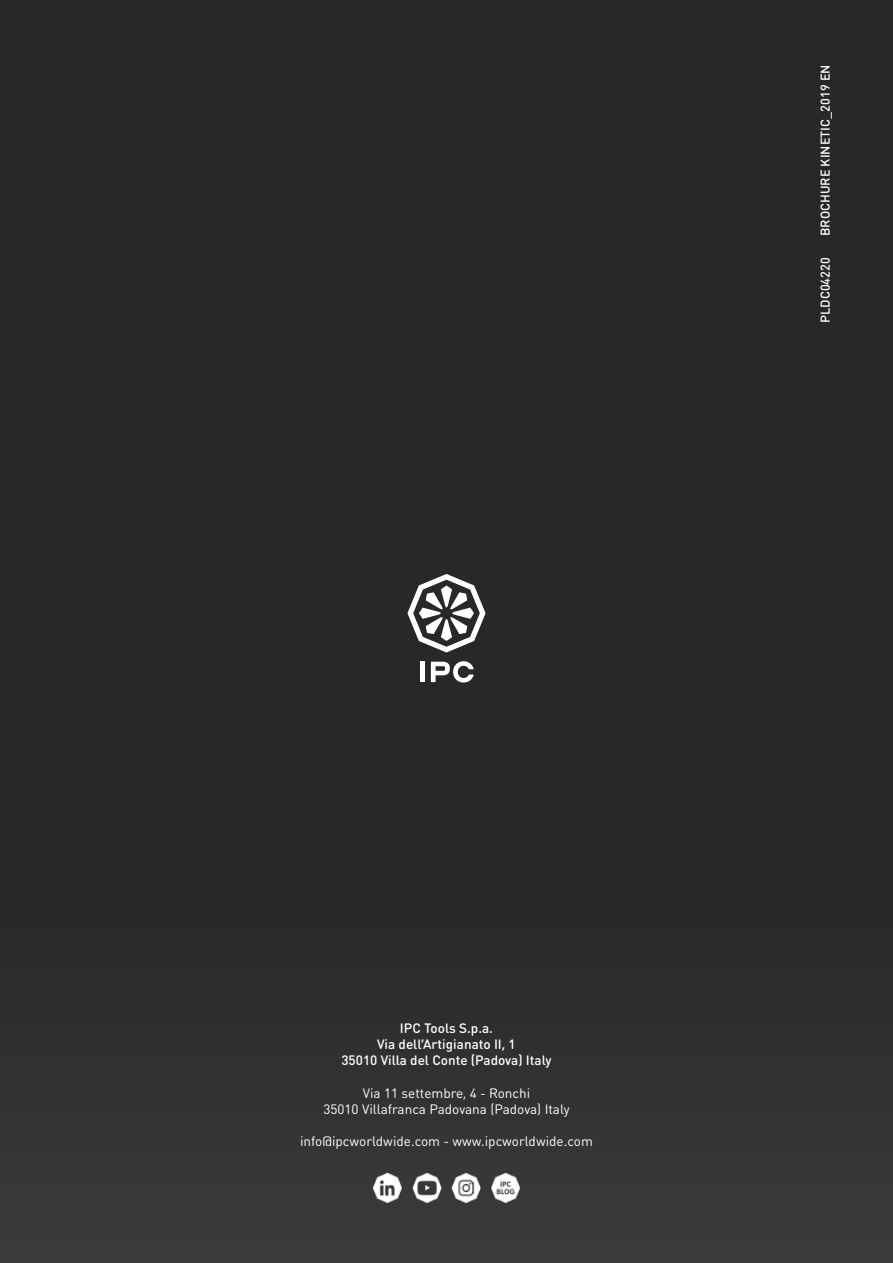
<style>
.page{position:relative;width:893px;height:1263px;background:#282827}
.page>*{position:absolute;margin:0;border:0;box-sizing:border-box;transform-origin:0 0}
.t1{font:13.5px/16.2px "DIN Round Pro";color:#fff;text-align:center}
.t2{font:500 13.5px/16.2px "DIN Round Pro";color:#fff;text-align:center}
.t3{font:500 12.75px "DIN Round Pro";color:#fff}
</style>
<div class="page">
<hr style="left:420px;top:662px;width:4px;height:20px;background:#fff">
<svg style="left:431px;top:661px;width:43px;height:21px"></svg>
<svg style="left:407px;top:574px;width:78px;height:78px"></svg>
<img style="left:373px;top:1174px;width:147px;height:29px">
<p class="t3" style="left:816px;top:236px;width:173px;rotate:-90deg">BROCHURE KINETIC_2019 EN</p>
<p class="t3" style="left:816px;top:323px;width:67px;rotate:-90deg">PLDC04220</p>
<p class="t2" style="left:341px;top:1019px;width:212px">IPC Tools S.p.a.<br>Via dell’Artigianato II, 1<br>35010 Villa del Conte (Padova) Italy</p>
<p class="t1" style="left:323px;top:1084px;width:248px">Via 11 settembre, 4 - Ronchi<br>35010 Villafranca Padovana (Padova) Italy</p>
<p class="t1" style="left:300px;top:1133px;width:294px">info@ipcworldwide.com - www.ipcworldwide.com</p>
</div>
